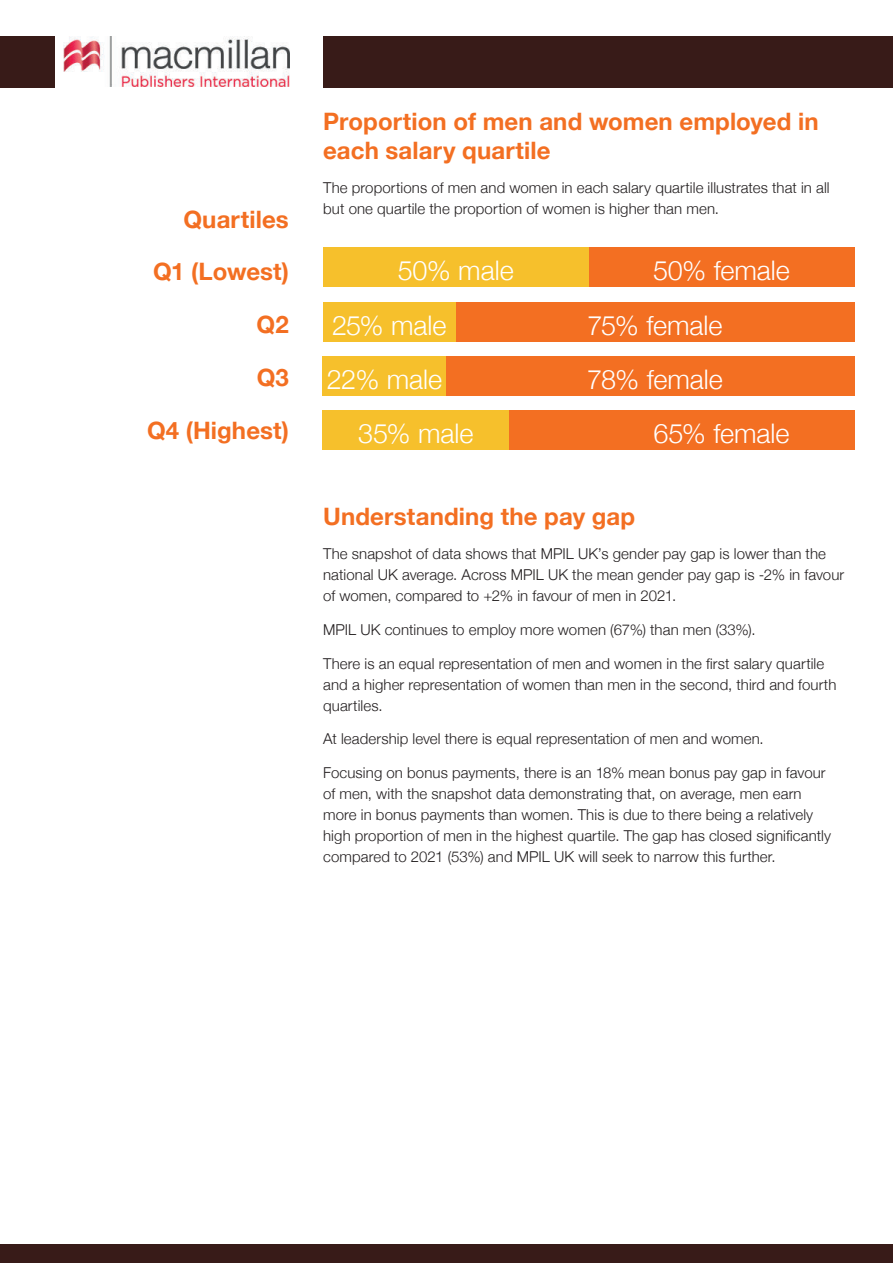
<style>
.page{position:relative;width:893px;height:1263px;background:#fff}
.page>*{position:absolute;margin:0;border:0;box-sizing:border-box;transform-origin:0 0}
.t1{font:300 27px "Helvetica Neue";color:#fff}
.t2{font:700 24px/28.8px "Helvetica Neue";letter-spacing:.005em;color:#f36f22}
.t3{font:300 15px/21px "Helvetica Neue";letter-spacing:.005em;color:#231f20}
</style>
<div class="page">
<div style="left:323px;top:36px;width:570px;height:51px;background:#381b18"></div>
<div style="left:0;top:36px;width:54px;height:51px;background:#381b18"></div>
<img style="left:64px;top:37px;width:225px;height:50px">
<div style="left:0;top:1245px;width:893px;height:18px;background:#381b18"></div>
<div style="left:323px;top:248px;width:531px;height:39px;background:#f36f22"></div>
<div style="left:323px;top:248px;width:266px;height:39px;background:#f6c02c"></div>
<div style="left:323px;top:302px;width:531px;height:39px;background:#f36f22"></div>
<div style="left:323px;top:302px;width:133px;height:39px;background:#f6c02c"></div>
<div style="left:323px;top:356px;width:531px;height:39px;background:#f36f22"></div>
<div style="left:323px;top:356px;width:123px;height:39px;background:#f6c02c"></div>
<div style="left:323px;top:410px;width:531px;height:40px;background:#f36f22"></div>
<div style="left:323px;top:410px;width:186px;height:40px;background:#f6c02c"></div>
<h2 class="t2" style="left:183px;top:207px;width:107px">Quartiles</h2>
<h2 class="t2" style="left:153px;top:260px;width:137px">Q1 (Lowest)</h2>
<h2 class="t2" style="left:257px;top:312px;width:34px">Q2</h2>
<h2 class="t2" style="left:257px;top:365px;width:34px">Q3</h2>
<h2 class="t2" style="left:147px;top:418px;width:143px">Q4 (Highest)</h2>
<h2 class="t2" style="left:323px;top:109px;width:497px">Proportion of men and women employed in each salary quartile</h2>
<p class="t3" style="left:323px;top:178px;width:508px">The proportions of men and women in each salary quartile illustrates that in all but one quartile the proportion of women is higher than men.</p>
<h1 class="t1" style="left:398px;top:249px;width:117px">50% male</h1>
<h1 class="t1" style="left:653px;top:249px;width:138px">50% female</h1>
<h1 class="t1" style="left:332px;top:303px;width:116px">25% male</h1>
<h1 class="t1" style="left:588px;top:303px;width:136px">75% female</h1>
<h1 class="t1" style="left:327px;top:357px;width:117px">22% male</h1>
<h1 class="t1" style="left:587px;top:357px;width:137px">78% female</h1>
<h1 class="t1" style="left:358px;top:412px;width:117px">35% male</h1>
<h1 class="t1" style="left:653px;top:412px;width:138px">65% female</h1>
<h2 class="t2" style="left:323px;top:504px;width:314px">Understanding the pay gap</h2>
<p class="t3" style="left:323px;top:545px;width:523px">The snapshot of data shows that MPIL UK’s gender pay gap is lower than the national UK average. Across MPIL UK the mean gender pay gap is -2% in favour of women, compared to +2% in favour of men in 2021.</p>
<p class="t3" style="left:323px;top:618px;width:434px">MPIL UK continues to employ more women (67%) than men (33%).</p>
<p class="t3" style="left:323px;top:652px;width:515px">There is an equal representation of men and women in the first salary quartile and a higher representation of women than men in the second, third and fourth quartiles.</p>
<p class="t3" style="left:323px;top:730px;width:442px">At leadership level there is equal representation of men and women.</p>
<p class="t3" style="left:323px;top:761px;width:509px">Focusing on bonus payments, there is an 18% mean bonus pay gap in favour of men, with the snapshot data demonstrating that, on average, men earn more in bonus payments than women. This is due to there being a relatively high proportion of men in the highest quartile. The gap has closed significantly compared to 2021 (53%) and MPIL UK will seek to narrow this further.</p>
</div>
